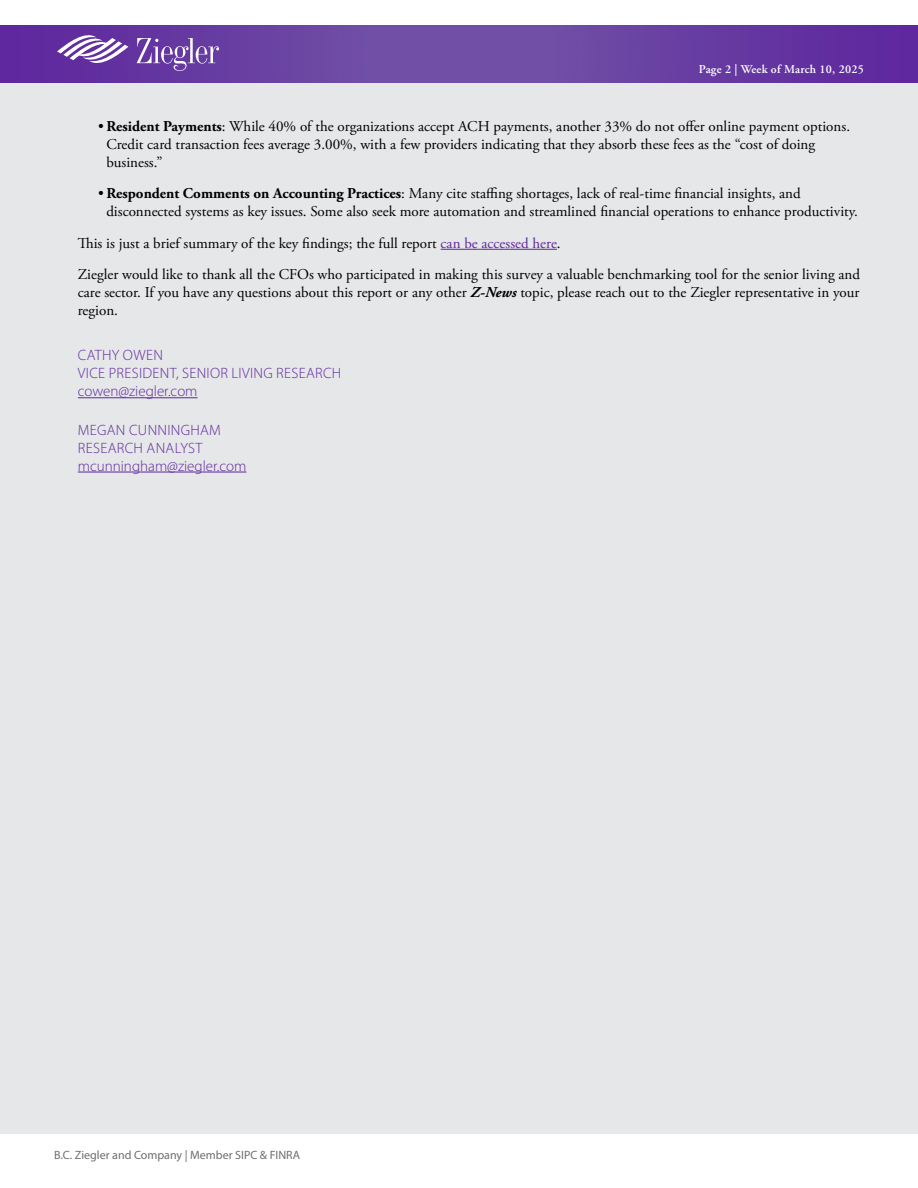
<style>
.page{position:relative;width:918px;height:1188px;background:#fff}
.page>*{position:absolute;margin:0;border:0;box-sizing:border-box;transform-origin:0 0}
.t1{font:15px/18px "Adobe Garamond Pro";color:#000}
.t2{font:300 15px/18px "Myriad Pro";letter-spacing:.02em;color:#5f279e}
.t3{font:12px "Myriad Pro";color:#6d6e71}
.t4{font:600 12px "Adobe Garamond Pro";letter-spacing:.02em;color:#fff}
.s1{font-weight:700}
.s2{color:#5f279e}
.s3{font-weight:700;font-style:italic}
</style>
<div class="page">
<div style="left:0;top:79px;width:918px;height:1055px;background:#e6e7e8"></div>
<svg style="left:0;top:25px;width:918px;height:58px;background:#683ea2"></svg>
<svg style="left:137px;top:38px;width:82px;height:33px;background:#825eb3"></svg>
<svg style="left:57px;top:36px;width:71px;height:32px"></svg>
<hr style="left:441px;top:249px;width:116px;height:1px;background:#5f279e">
<hr style="left:78px;top:397px;width:120px;height:1px;background:#5f279e">
<hr style="left:78px;top:472px;width:168px;height:1px;background:#5f279e">
<p class="t4" style="left:699px;top:62px;width:167px">Page 2 | Week of March 10, 2025</p>
<p class="t1" style="left:106px;top:118px;width:745px;text-indent:-8px">• <span class="s1">Resident Payments</span>: While 40% of the organizations accept ACH payments, another 33% do not offer online payment options.<br>Credit card transaction fees average 3.00%, with a few providers indicating that they absorb these fees as the “cost of doing business.”</p>
<p class="t1" style="left:106px;top:185px;width:753px;text-indent:-8px">• <span class="s1">Respondent Comments on Accounting Practices</span>: Many cite staffing shortages, lack of real-time financial insights, and disconnected systems as key issues. Some also seek more automation and streamlined financial operations to enhance productivity.</p>
<p class="t1" style="left:78px;top:228px;width:784px;line-height:31.5px">This is just a brief summary of the key findings; the full report <span class="s2">can be accessed here</span>.<br>Ziegler would like to thank all the CFOs who participated in making this survey a valuable benchmarking tool for the senior living and</p>
<p class="t1" style="left:78px;top:284px;width:783px">care sector. If you have any questions about this report or any other <span class="s3">Z-News</span> topic, please reach out to the Ziegler representative in your region.</p>
<p class="t2" style="left:78px;top:346px;width:265px">CATHY OWEN<br>VICE PRESIDENT, SENIOR LIVING RESEARCH cowen@ziegler.com</p>
<p class="t2" style="left:78px;top:420px;width:170px">MEGAN CUNNINGHAM<br>RESEARCH ANALYST mcunningham@ziegler.com</p>
<p class="t3" style="left:54px;top:1147px;width:248px">B.C. Ziegler and Company | Member SIPC &amp; FINRA</p>
</div>
